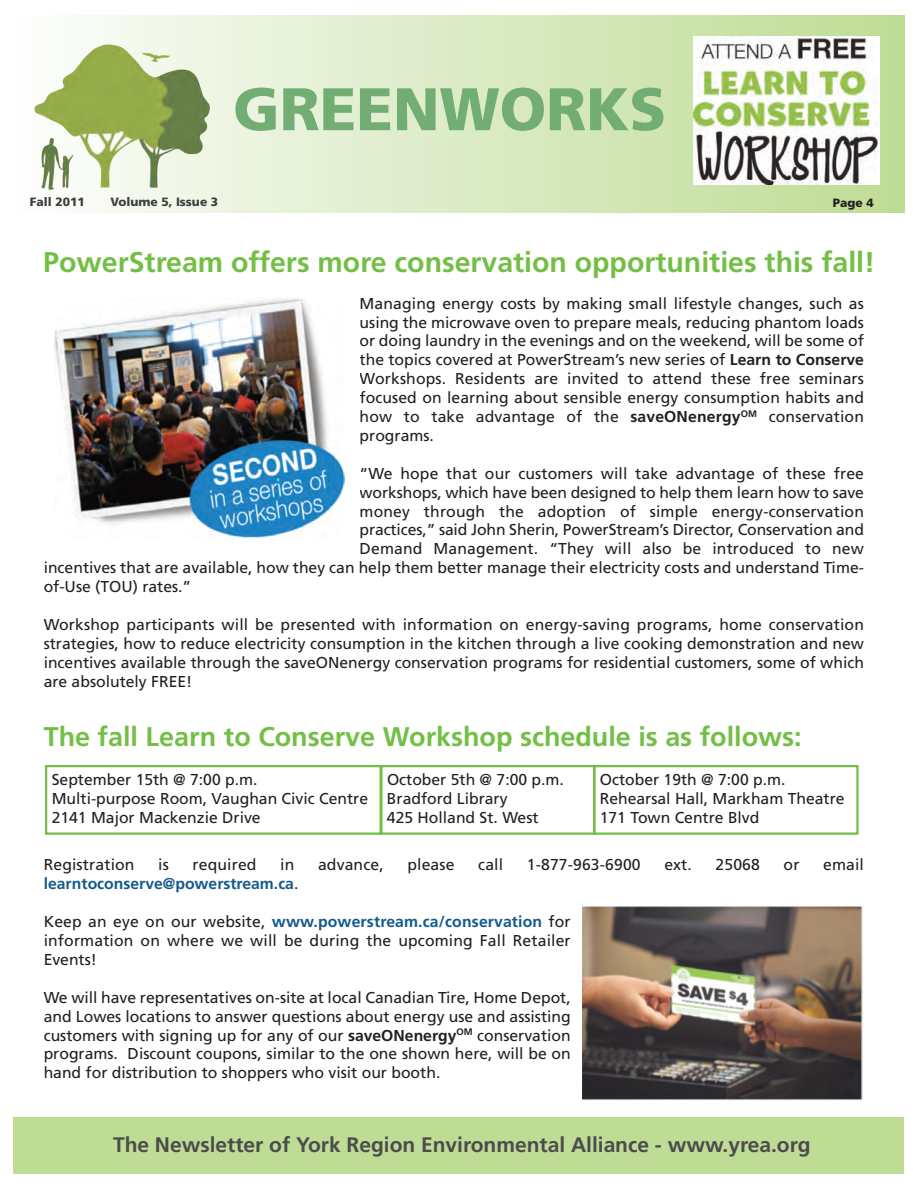
<style>
.page{position:relative;width:918px;height:1188px;background:#fff}
.page>*{position:absolute;margin:0;border:0;box-sizing:border-box;transform-origin:0 0}
.t1{font:900 60px "Frutiger";color:#72ad74}
.t2{font:700 28.5px "Frutiger";color:#73bf45}
.t3{font:700 27px "Frutiger";color:#73bf45}
.t4{font:700 21px "Frutiger";color:#4b4c4d}
.t5{font:15.75px/18.9px "Frutiger";color:#231f20;text-align:justify}
.t6{font:700 15.75px "Frutiger";color:#145a8c}
.t7{font:900 12px "Frutiger";color:#3e3e3f}
.t8{font:900 12px "Frutiger";color:#231f20}
.s1{font-weight:700}
.s2{font-weight:400;color:#231f20}
.s3{font-weight:700;color:#145a8c}
</style>
<div class="page">
<div style="left:14px;top:16px;width:890px;height:196px;background:linear-gradient(to right,#fbfdfa,#bfdc96)"></div>
<img style="left:34px;top:44px;width:176px;height:146px">
<img style="left:693px;top:36px;width:186px;height:148px">
<div style="left:14px;top:1118px;width:890px;height:56px;background:#bedc94"></div>
<img style="left:54px;top:297px;width:291px;height:242px">
<div style="left:45px;top:765px;width:337px;height:70px;border:2px solid #73bf45"></div>
<div style="left:380px;top:765px;width:216px;height:70px;border:2px solid #73bf45"></div>
<div style="left:593px;top:765px;width:266px;height:70px;border:2px solid #73bf45"></div>
<img style="left:583px;top:906px;width:279px;height:195px">
<h1 class="t1" style="left:233px;top:85px;width:435px">GREENWORKS</h1>
<p class="t7" style="left:30px;top:196px;width:56px">Fall 2011</p>
<p class="t7" style="left:110px;top:196px;width:109px">Volume 5, Issue 3</p>
<p class="t8" style="left:833px;top:198px;width:42px">Page 4</p>
<h2 class="t2" style="left:43px;top:250px;width:833px">PowerStream offers more conservation opportunities this fall!</h2>
<p class="t5" style="left:360px;top:295px;width:506px">Managing energy costs by making small lifestyle changes, such as using the microwave oven to prepare meals, reducing phantom loads or doing laundry in the evenings and on the weekend, will be some of the topics covered at PowerStream’s new series of <span class="s1">Learn to Conserve </span>Workshops. Residents are invited to attend these free seminars focused on learning about sensible energy consumption habits and how to take advantage of the <span class="s1">saveONenergy</span><sup>OM</sup> conservation programs.</p>
<p class="t5" style="left:360px;top:465px;width:506px">“We hope that our customers will take advantage of these free</p>
<p class="t5" style="left:360px;top:484px;width:506px">workshops, which have been designed to help them learn how to save</p>
<p class="t5" style="left:360px;top:503px;width:506px">money through the adoption of simple energy-conservation</p>
<p class="t5" style="left:360px;top:522px;width:506px">practices,” said John Sherin, PowerStream’s Director, Conservation and</p>
<p class="t5" style="left:360px;top:541px;width:506px">Demand Management. “They will also be introduced to new</p>
<p class="t5" style="left:44px;top:560px;width:822px">incentives that are available, how they can help them better manage their electricity costs and understand Time-</p>
<p class="t5" style="left:44px;top:578px;width:149px">of-Use (TOU) rates.”</p>
<p class="t5" style="left:44px;top:616px;width:822px">Workshop participants will be presented with information on energy-saving programs, home conservation strategies, how to reduce electricity consumption in the kitchen through a live cooking demonstration and new incentives available through the saveONenergy conservation programs for residential customers, some of which are absolutely FREE!</p>
<h3 class="t3" style="left:44px;top:726px;width:759px">The fall Learn to Conserve Workshop schedule is as follows:</h3>
<p class="t5" style="left:52px;top:772px;width:318px;text-align:left">September 15th @ 7:00 p.m.<br>Multi-purpose Room, Vaughan Civic Centre<br>2141 Major Mackenzie Drive</p>
<p class="t5" style="left:387px;top:772px;width:178px;text-align:left">October 5th @ 7:00 p.m.<br>Bradford Library<br>425 Holland St. West</p>
<p class="t5" style="left:600px;top:772px;width:246px;text-align:left">October 19th @ 7:00 p.m.<br>Rehearsal Hall, Markham Theatre<br>171 Town Centre Blvd</p>
<p class="t5" style="left:44px;top:857px;width:92px">Registration</p>
<p class="t5" style="left:158px;top:857px;width:12px">is</p>
<p class="t5" style="left:193px;top:857px;width:66px">required</p>
<p class="t5" style="left:280px;top:857px;width:16px">in</p>
<p class="t5" style="left:318px;top:857px;width:67px">advance,</p>
<p class="t5" style="left:407px;top:857px;width:49px">please</p>
<p class="t5" style="left:478px;top:857px;width:26px">call</p>
<p class="t5" style="left:527px;top:857px;width:115px">1-877-963-6900</p>
<p class="t5" style="left:664px;top:857px;width:29px">ext.</p>
<p class="t5" style="left:716px;top:857px;width:46px">25068</p>
<p class="t5" style="left:784px;top:857px;width:17px">or</p>
<p class="t5" style="left:823px;top:857px;width:42px">email</p>
<p class="t6" style="left:44px;top:878px;width:256px">learntoconserve@powerstream.ca<span class="s2">.</span></p>
<p class="t5" style="left:44px;top:913px;width:529px">Keep an eye on our website, <span class="s3">www.powerstream.ca/conservation</span> for information on where we will be during the upcoming Fall Retailer Events!</p>
<p class="t5" style="left:44px;top:989px;width:529px">We will have representatives on-site at local Canadian Tire, Home Depot, and Lowes locations to answer questions about energy use and assisting customers with signing up for any of our <span class="s1">saveONenergy</span><sup>OM</sup> conservation programs. Discount coupons, similar to the one shown here, will be on hand for distribution to shoppers who visit our booth.</p>
<h3 class="t4" style="left:113px;top:1136px;width:699px">The Newsletter of York Region Environmental Alliance - www.yrea.org</h3>
</div>
